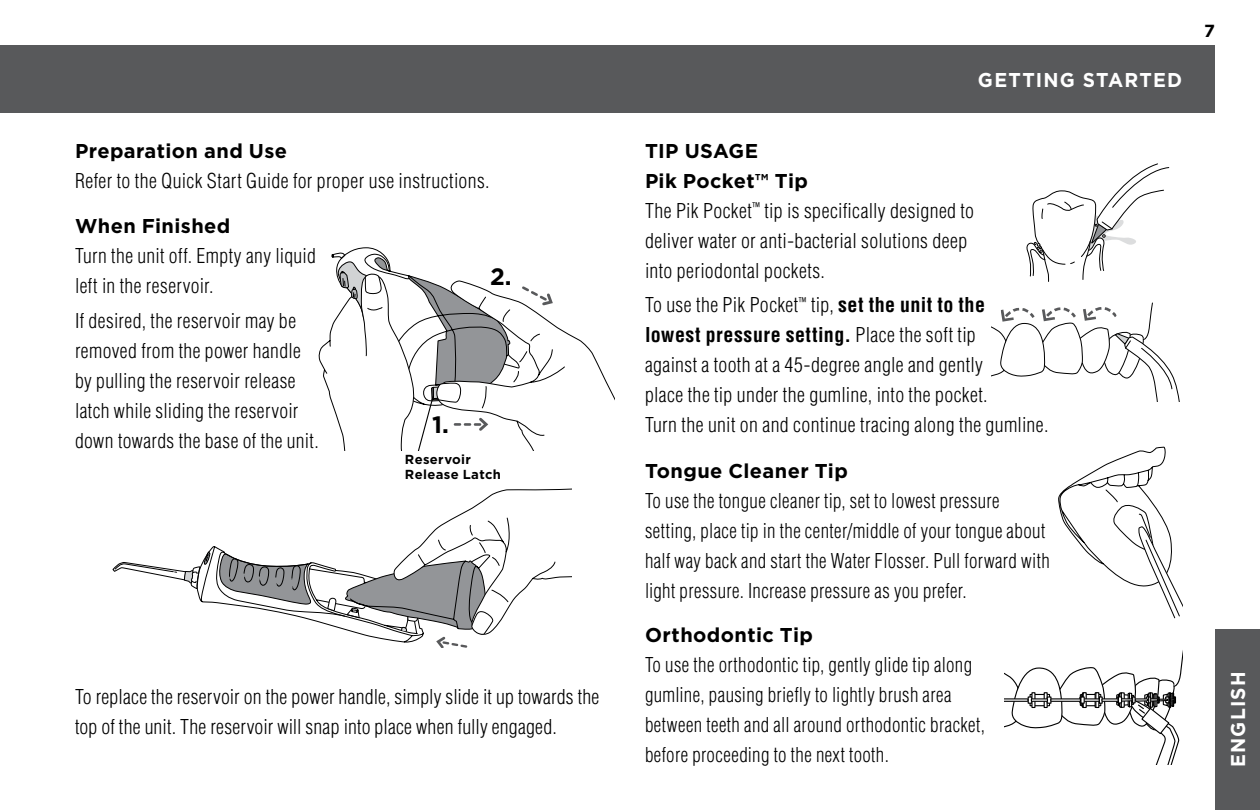
<style>
.page{position:relative;width:1260px;height:810px;background:#fff}
.page>*{position:absolute;margin:0;border:0;box-sizing:border-box;transform-origin:0 0}
.t1{font:700 23.75px "Gotham";color:#000}
.t2{font:300 condensed 20px/30px "Helvetica";letter-spacing:.02em;color:#000}
.t3{font:300 condensed 20px/30px "Helvetica";letter-spacing:.02em;color:#000;scale:.95 1}
.t4{font:700 20px/30px "Gotham";letter-spacing:.02em;color:#000}
.t5{font:700 20px "Gotham";letter-spacing:.065em;color:#fff;scale:.96 1}
.t6{font:700 17.5px "Gotham";color:#000}
.t7{font:700 13px/14.8px "Gotham";letter-spacing:.025em;color:#000}
.s1{font-weight:700}
</style>
<div class="page">
<div style="left:1215px;top:630px;width:45px;height:180px;background:#58595b"></div>
<div style="left:0;top:45px;width:1215px;height:67px;background:#58595b"></div>
<svg style="left:113px;top:488px;width:459px;height:160px"></svg>
<svg style="left:1026px;top:163px;width:144px;height:119px"></svg>
<svg style="left:1058px;top:447px;width:124px;height:171px"></svg>
<svg style="left:991px;top:302px;width:189px;height:99px"></svg>
<svg style="left:319px;top:248px;width:296px;height:203px"></svg>
<svg style="left:1004px;top:657px;width:178px;height:108px"></svg>
<div style="left:1101px;top:698px;width:18px;height:4px;border:1px solid #000"></div>
<p class="t4" style="left:75px;top:135px;width:213px">Preparation and Use</p>
<p class="t2" style="left:75px;top:165px;width:416px">Refer to the Quick Start Guide for proper use instructions.</p>
<p class="t4" style="left:75px;top:211px;width:157px">When Finished</p>
<p class="t2" style="left:75px;top:241px;width:242px">Turn the unit off. Empty any liquid left in the reservoir.</p>
<p class="t2" style="left:75px;top:306px;width:245px">If desired, the reservoir may be removed from the power handle by pulling the reservoir release latch while sliding the reservoir down towards the base of the unit.</p>
<p class="t1" style="left:490px;top:263px;width:23px">2.</p>
<p class="t1" style="left:432px;top:411px;width:18px">1.</p>
<p class="t7" style="left:405px;top:452px;width:98px">Reservoir<br>Release Latch</p>
<p class="t2" style="left:75px;top:682px;width:526px">To replace the reservoir on the power handle, simply slide it up towards the top of the unit. The reservoir will snap into place when fully engaged.</p>
<p class="t5" style="left:978px;top:68px;width:214px">GETTING STARTED</p>
<p class="t4" style="left:645px;top:135px;width:164px">TIP USAGE<br>Pik Pocket™ Tip</p>
<p class="t2" style="left:645px;top:195px;width:331px">The Pik Pocket<sup>™</sup> tip is specifically designed to deliver water or anti-bacterial solutions deep into periodontal pockets.</p>
<p class="t2" style="left:645px;top:290px;width:405px">To use the Pik Pocket<sup>™</sup> tip, <span class="s1">set the unit to the<br>lowest pressure setting.</span> Place the soft tip<br>against a tooth at a 45-degree angle and gently<br>place the tip under the gumline, into the pocket.<br>Turn the unit on and continue tracing along the gumline.</p>
<p class="t4" style="left:645px;top:455px;width:204px">Tongue Cleaner Tip</p>
<p class="t3" style="left:645px;top:486px;width:428px">To use the tongue cleaner tip, set to lowest pressure setting, place tip in the center/middle of your tongue about half way back and start the Water Flosser. Pull forward with light pressure. Increase pressure as you prefer.</p>
<p class="t4" style="left:645px;top:619px;width:170px">Orthodontic Tip</p>
<p class="t3" style="left:645px;top:649px;width:359px">To use the orthodontic tip, gently glide tip along gumline, pausing briefly to lightly brush area between teeth and all around orthodontic bracket, before proceeding to the next tooth.</p>
<p class="t6" style="left:1204px;top:21px;width:12px">7</p>
<p class="t5" style="left:1226px;top:767px;width:101px;rotate:-90deg">ENGLISH</p>
</div>
